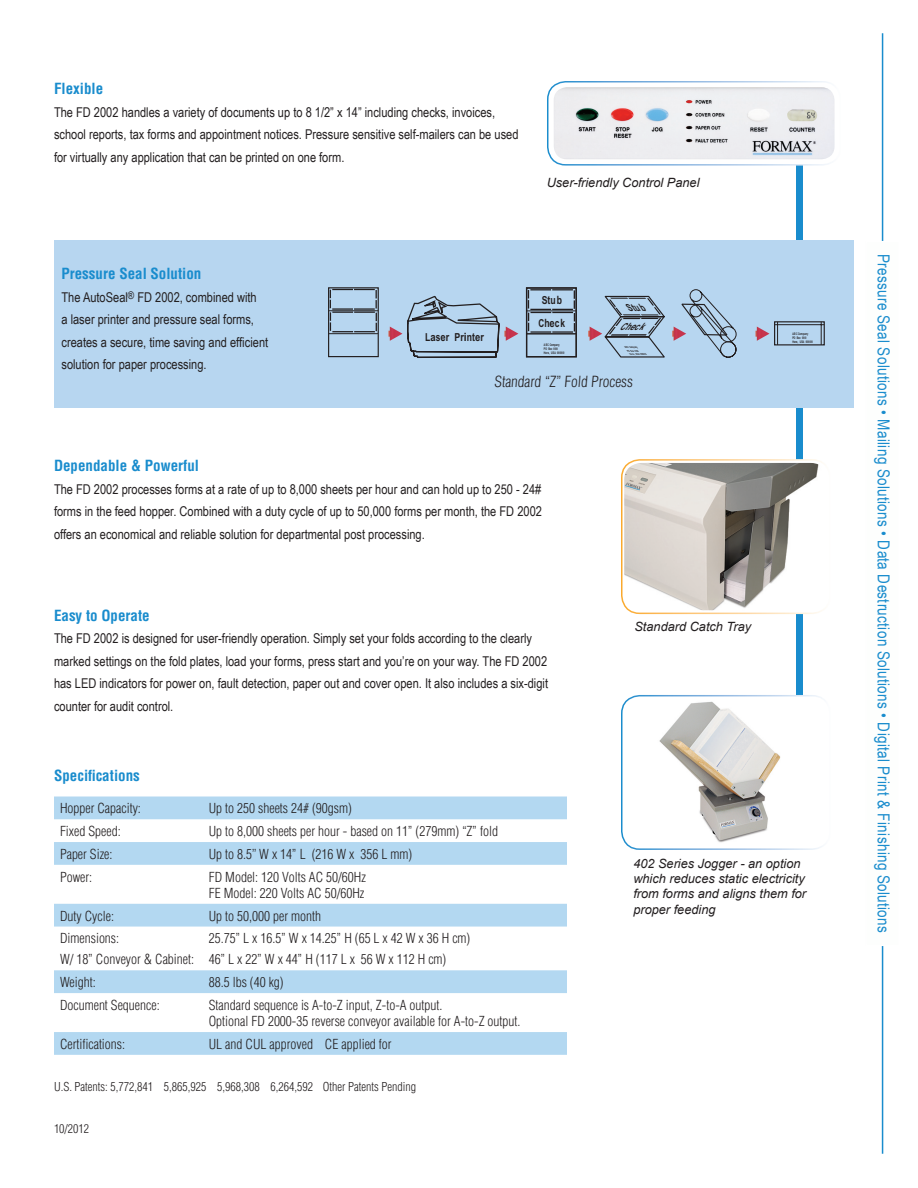
<style>
.page{position:relative;width:918px;height:1188px;background:#fff}
.page>*{position:absolute;margin:0;border:0;box-sizing:border-box;transform-origin:0 0}
.t1{font:16.5px "Arial Narrow";letter-spacing:.02em;color:#198ccd}
.t2{font:700 condensed 15px "Helvetica";color:#198ccd}
.t3{font:300 condensed 15px "Helvetica";color:#231f20}
.t4{font:13.5px/22.5px "Arial Narrow";color:#231f20}
.t5{font:300 condensed 13.5px/16.2px "Helvetica";color:#231f20}
.t6{font:italic 12.75px/15.3px "Arial";color:#231f20}
.t7{font:300 condensed 12px "Helvetica";color:#231f20}
.t8{font:700 11.4px "Arial";color:#231f20;scale:.83 1}
.t9{font:700 11.4px "Arial";color:#231f20;scale:.75 1}
.t10{font:700 11.4px "Arial";color:#231f20;scale:.77 1}
.t11{font:italic 700 10.05px "Arial";color:#231f20;scale:.75 1}
.t12{font:italic 700 10.05px "Arial";color:#231f20;scale:.77 1}
.t13{font:700 3.6px "Arial";color:#231f20;scale:.6 1}
.t14{font:700 3.45px/3.9px "Arial";letter-spacing:.055em;color:#231f20;scale:.63 1}
.t15{font:italic 700 3px "Arial";color:#231f20;scale:.6 1}
.t16{font:italic 700 2.85px/3.3px "Arial";color:#231f20;scale:.63 1}
.s1{font-size:11.1px}
.s2{font-size:9.6px}
.s3{font-size:3.45px}
.s4{font-size:3.6px}
.s5{font-size:2.85px}
.s6{font-size:3px}
</style>
<div class="page">
<hr style="left:882px;top:33px;width:1px;height:1121px;background:#198ccd">
<div style="left:865px;top:241px;width:35px;height:705px;background:#fdfefd"></div>
<div style="left:796px;top:163px;width:7px;height:653px;background:#198ccd"></div>
<div style="left:54px;top:240px;width:799px;height:168px;background:#b7d6f0"></div>
<svg style="left:328px;top:287px;width:496px;height:71px"></svg>
<div style="left:526px;top:287px;width:51px;height:70px;border:1px solid #231f20"></div>
<div style="left:622px;top:696px;width:208px;height:153px;background:#fff;border-radius:18px"></div>
<div style="left:621px;top:695px;width:210px;height:155px;border:2px solid #fff;border-radius:18px"></div>
<img style="left:659px;top:701px;width:122px;height:142px">
<div style="left:547px;top:81px;width:294px;height:85px;border:2px solid #fff;border-radius:18px"></div>
<img style="left:554px;top:87px;width:281px;height:72px">
<svg style="left:54px;top:797px;width:513px;height:258px"></svg>
<div style="left:621px;top:459px;width:210px;height:155px;border:2px solid #fff;border-radius:18px"></div>
<img style="left:624px;top:463px;width:204px;height:147px">
<p class="t2" style="left:54px;top:79px;width:51px">Flexible</p>
<p class="t4" style="left:54px;top:100px;width:466px">The FD 2002 handles a variety of documents up to 8 1/2” x 14” including checks, invoices, school reports, tax forms and appointment notices. Pressure sensitive self-mailers can be used for virtually any application that can be printed on one form.</p>
<p class="t6" style="left:547px;top:175px;width:154px">User-friendly Control Panel</p>
<p class="t2" style="left:61px;top:264px;width:142px">Pressure Seal Solution</p>
<p class="t4" style="left:61px;top:285px;width:208px">The AutoSeal<sup>®</sup> FD 2002, combined with<br>a laser printer and pressure seal forms, creates a secure, time saving and efficient solution for paper processing.</p>
<p class="t10" style="left:542px;top:293px;width:28px"><span class="s1">S</span>tub</p>
<p class="t12" style="left:629px;top:301px;width:36px"><span class="s2">S</span>tub</p>
<p class="t9" style="left:539px;top:315px;width:37px"><span class="s1">C</span>heck</p>
<p class="t11" style="left:619px;top:320px;width:47px"><span class="s2">C</span>heck</p>
<p class="t8" style="left:425px;top:330px;width:72px"><span class="s1">L</span>aser <span class="s1">P</span>rinter</p>
<p class="t13" style="left:792px;top:331px;width:28px"><span class="s3">A B C C</span>ompany</p>
<p class="t14" style="left:792px;top:336px;width:34px">PO B<span class="s4">ox</span> 000<br>H<span class="s4">ere</span>, USA 00000</p>
<p class="t13" style="left:544px;top:343px;width:28px"><span class="s3">A B C C</span>ompany</p>
<p class="t14" style="left:544px;top:347px;width:34px">PO B<span class="s4">ox</span> 000<br>H<span class="s4">ere</span>, USA 00000</p>
<p class="t15" style="left:625px;top:345px;width:28px"><span class="s5">ABC C</span>ompany</p>
<p class="t16" style="left:631px;top:349px;width:33px;text-indent:-3px">PO B<span class="s6">ox</span> 000<br>H<span class="s6">ere</span>,USA 00000</p>
<p class="t3" style="left:494px;top:373px;width:141px">Standard “Z” Fold Process</p>
<p class="t2" style="left:54px;top:457px;width:147px">Dependable &amp; Powerful</p>
<p class="t4" style="left:54px;top:477px;width:490px;text-align:justify">The FD 2002 processes forms at a rate of up to 8,000 sheets per hour and can hold up to 250 - 24# forms in the feed hopper. Combined with a duty cycle of up to 50,000 forms per month, the FD 2002 offers an economical and reliable solution for departmental post processing.</p>
<p class="t2" style="left:54px;top:606px;width:97px">Easy to Operate</p>
<p class="t4" style="left:54px;top:627px;width:496px">The FD 2002 is designed for user-friendly operation. Simply set your folds according to the clearly marked settings on the fold plates, load your forms, press start and you’re on your way. The FD 2002 has LED indicators for power on, fault detection, paper out and cover open. It also includes a six-digit counter for audit control.</p>
<p class="t2" style="left:54px;top:767px;width:87px">Specifications</p>
<p class="t5" style="left:60px;top:800px;width:82px">Hopper Capacity:</p>
<p class="t5" style="left:209px;top:800px;width:145px">Up to 250 sheets 24# (90gsm)</p>
<p class="t5" style="left:60px;top:823px;width:62px">Fixed Speed:</p>
<p class="t5" style="left:209px;top:823px;width:291px">Up to 8,000 sheets per hour - based on 11” (279mm) “Z” fold</p>
<p class="t5" style="left:60px;top:846px;width:54px">Paper Size:</p>
<p class="t5" style="left:209px;top:846px;width:205px">Up to 8.5’’ W x 14” L (216 W x 356 L mm)</p>
<p class="t5" style="left:60px;top:869px;width:34px">Power:</p>
<p class="t5" style="left:209px;top:869px;width:159px">FD Model: 120 Volts AC 50/60Hz<br>FE Model: 220 Volts AC 50/60Hz</p>
<p class="t5" style="left:60px;top:908px;width:55px">Duty Cycle:</p>
<p class="t5" style="left:209px;top:908px;width:114px">Up to 50,000 per month</p>
<p class="t5" style="left:60px;top:928px;width:136px;line-height:21px">Dimensions:<br>W/ 18” Conveyor &amp; Cabinet:</p>
<p class="t5" style="left:209px;top:928px;width:263px;line-height:21px">25.75” L x 16.5” W x 14.25” H (65 L x 42 W x 36 H cm)<br>46” L x 22” W x 44” H (117 L x 56 W x 112 H cm)</p>
<p class="t5" style="left:60px;top:974px;width:37px">Weight:</p>
<p class="t5" style="left:209px;top:974px;width:76px">88.5 lbs (40 kg)</p>
<p class="t5" style="left:60px;top:997px;width:101px">Document Sequence:</p>
<p class="t5" style="left:209px;top:997px;width:313px">Standard sequence is A-to-Z input, Z-to-A output.<br>Optional FD 2000-35 reverse conveyor available for A-to-Z output.</p>
<p class="t5" style="left:60px;top:1036px;width:67px">Certifications:</p>
<p class="t5" style="left:209px;top:1036px;width:184px">UL and CUL approved CE applied for</p>
<p class="t7" style="left:54px;top:1079px;width:364px">U.S. Patents: 5,772,841 5,865,925 5,968,308 6,264,592 Other Patents Pending</p>
<p class="t7" style="left:54px;top:1121px;width:37px">10/2012</p>
<p class="t6" style="left:634px;top:619px;width:118px">Standard Catch Tray</p>
<p class="t6" style="left:633px;top:856px;width:174px">402 Series Jogger - an option which reduces static electricity from forms and aligns them for proper feeding</p>
<p class="t1" style="left:896px;top:254px;width:680px;rotate:90deg">Pressure Seal Solutions • Mailing Solutions • Data Destruction Solutions • Digital Print &amp; Finishing Solutions</p>
</div>
